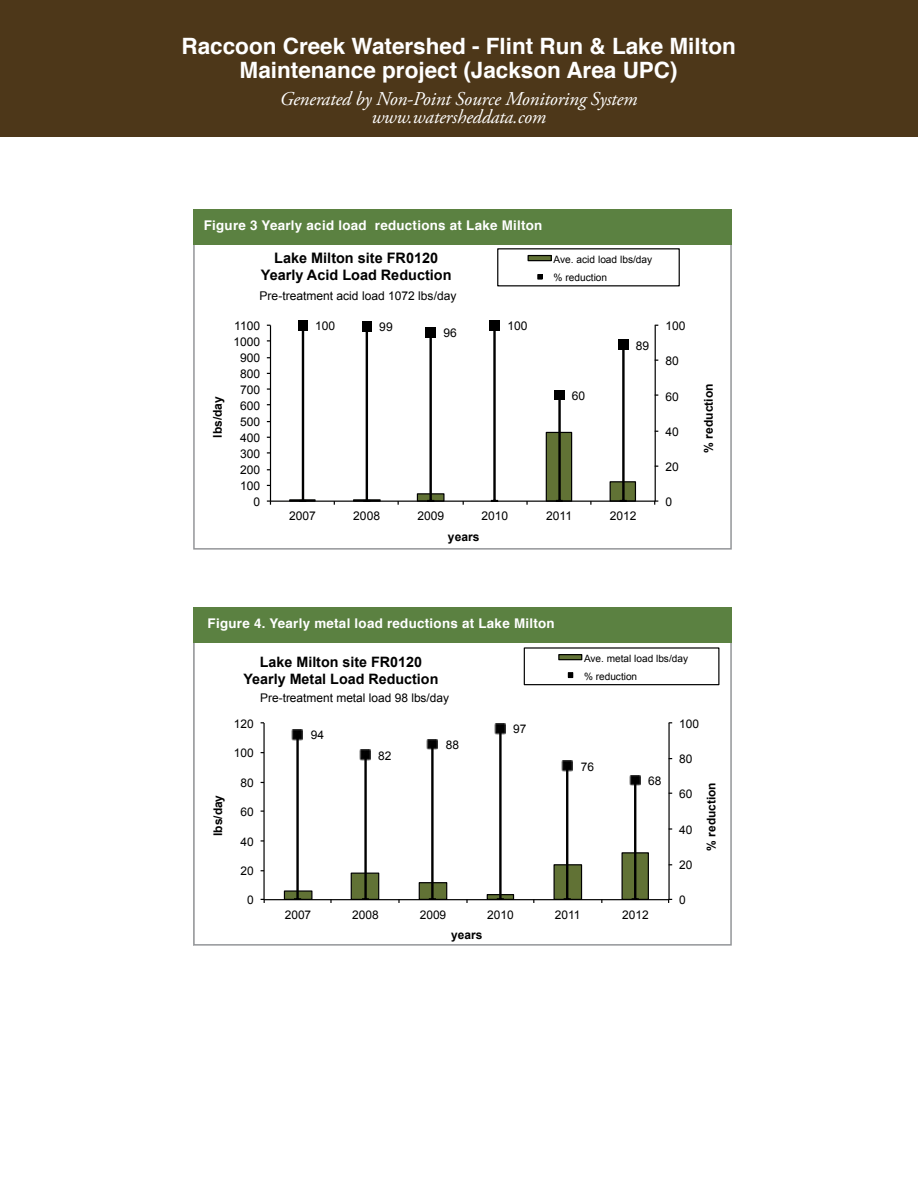
<style>
.page{position:relative;width:918px;height:1188px;background:#fff}
.page>*{position:absolute;margin:0;border:0;box-sizing:border-box;transform-origin:0 0}
.t1{font:700 22.5px/24px "Helvetica";color:#fff;text-align:center}
.t2{font:italic 19.5px "Adobe Garamond Pro";letter-spacing:-.01em;color:#fff}
.t3{font:700 14.4px/16.8px "Arial";color:#000;text-align:center}
.t4{font:700 14.25px/16.6px "Arial";color:#000;text-align:center}
.t5{font:700 13.35px "Helvetica";letter-spacing:.02em;color:#fff}
.t6{font:12px "Arial";color:#000}
.t7{font:700 12px "Arial";color:#000}
.t8{font:10.2px/18.5px "Arial";color:#000}
.t9{font:10.05px/18.3px "Arial";color:#000}
</style>
<div class="page">
<svg style="left:260px;top:647px;width:460px;height:256px"></svg>
<div style="left:193px;top:640px;width:539px;height:306px;border:2px solid #939598"></div>
<svg style="left:266px;top:248px;width:414px;height:257px"></svg>
<div style="left:193px;top:241px;width:539px;height:309px;border:2px solid #939598"></div>
<div style="left:193px;top:209px;width:539px;height:36px;background:#5b8141"></div>
<div style="left:193px;top:608px;width:539px;height:35px;background:#5b8141"></div>
<div style="left:0;top:0;width:918px;height:136px;background:#4d3719"></div>
<p class="t1" style="left:182px;top:35px;width:556px">Raccoon Creek Watershed - Flint Run &amp; Lake Milton<br>Maintenance project (Jackson Area UPC)</p>
<p class="t2" style="left:280px;top:87px;width:359px">Generated by Non-Point Source Monitoring System</p>
<p class="t2" style="left:371px;top:105px;width:176px">www.watersheddata.com</p>
<p class="t5" style="left:204px;top:214px;width:340px">Figure 3 Yearly acid load reductions at Lake Milton</p>
<p class="t7" style="left:210px;top:438px;width:43px;rotate:-90deg">lbs/day</p>
<p class="t3" style="left:261px;top:250px;width:192px">Lake Milton site FR0120<br>Yearly Acid Load Reduction</p>
<p class="t8" style="left:554px;top:250px;width:100px">Ave. acid load lbs/day % reduction</p>
<p class="t6" style="left:260px;top:288px;width:198px">Pre-treatment acid load 1072 lbs/day</p>
<p class="t6" style="left:234px;top:318px;width:27px">1100</p>
<p class="t6" style="left:233px;top:334px;width:28px">1000</p>
<p class="t6" style="left:240px;top:350px;width:22px">900</p>
<p class="t6" style="left:240px;top:366px;width:22px">800</p>
<p class="t6" style="left:240px;top:382px;width:22px">700</p>
<p class="t6" style="left:240px;top:398px;width:22px">600</p>
<p class="t6" style="left:240px;top:414px;width:22px">500</p>
<p class="t6" style="left:240px;top:430px;width:22px">400</p>
<p class="t6" style="left:240px;top:446px;width:22px">300</p>
<p class="t6" style="left:240px;top:462px;width:22px">200</p>
<p class="t6" style="left:240px;top:478px;width:22px">100</p>
<p class="t6" style="left:253px;top:494px;width:8px">0</p>
<p class="t6" style="left:315px;top:318px;width:22px">100</p>
<p class="t6" style="left:379px;top:319px;width:15px">99</p>
<p class="t6" style="left:443px;top:325px;width:15px">96</p>
<p class="t6" style="left:508px;top:318px;width:22px">100</p>
<p class="t6" style="left:572px;top:388px;width:15px">60</p>
<p class="t6" style="left:636px;top:338px;width:15px">89</p>
<p class="t6" style="left:289px;top:508px;width:28px">2007</p>
<p class="t6" style="left:353px;top:508px;width:28px">2008</p>
<p class="t6" style="left:417px;top:508px;width:28px">2009</p>
<p class="t6" style="left:482px;top:508px;width:28px">2010</p>
<p class="t6" style="left:546px;top:508px;width:27px">2011</p>
<p class="t6" style="left:610px;top:508px;width:28px">2012</p>
<p class="t7" style="left:448px;top:529px;width:33px">years</p>
<p class="t6" style="left:666px;top:318px;width:22px">100</p>
<p class="t6" style="left:666px;top:353px;width:15px">80</p>
<p class="t6" style="left:666px;top:388px;width:15px">60</p>
<p class="t6" style="left:666px;top:424px;width:15px">40</p>
<p class="t6" style="left:666px;top:459px;width:15px">20</p>
<p class="t6" style="left:666px;top:494px;width:8px">0</p>
<p class="t7" style="left:700px;top:453px;width:70px;rotate:-90deg">% reduction</p>
<p class="t5" style="left:208px;top:612px;width:349px">Figure 4. Yearly metal load reductions at Lake Milton</p>
<p class="t4" style="left:244px;top:655px;width:196px">Lake Milton site FR0120<br>Yearly Metal Load Reduction</p>
<p class="t9" style="left:584px;top:649px;width:106px">Ave. metal load lbs/day % reduction</p>
<p class="t6" style="left:260px;top:690px;width:190px">Pre-treatment metal load 98 lbs/day</p>
<p class="t7" style="left:210px;top:836px;width:43px;rotate:-90deg">lbs/day</p>
<p class="t6" style="left:234px;top:716px;width:21px">120</p>
<p class="t6" style="left:234px;top:745px;width:21px">100</p>
<p class="t6" style="left:240px;top:775px;width:15px">80</p>
<p class="t6" style="left:240px;top:804px;width:15px">60</p>
<p class="t6" style="left:240px;top:833px;width:15px">40</p>
<p class="t6" style="left:240px;top:863px;width:15px">20</p>
<p class="t6" style="left:247px;top:892px;width:8px">0</p>
<p class="t6" style="left:311px;top:727px;width:15px">94</p>
<p class="t6" style="left:378px;top:748px;width:15px">82</p>
<p class="t6" style="left:446px;top:737px;width:15px">88</p>
<p class="t6" style="left:513px;top:721px;width:15px">97</p>
<p class="t6" style="left:581px;top:759px;width:15px">76</p>
<p class="t6" style="left:648px;top:773px;width:15px">68</p>
<p class="t6" style="left:285px;top:907px;width:28px">2007</p>
<p class="t6" style="left:352px;top:907px;width:28px">2008</p>
<p class="t6" style="left:420px;top:907px;width:28px">2009</p>
<p class="t6" style="left:487px;top:907px;width:28px">2010</p>
<p class="t6" style="left:555px;top:907px;width:27px">2011</p>
<p class="t6" style="left:622px;top:907px;width:28px">2012</p>
<p class="t7" style="left:451px;top:927px;width:33px">years</p>
<p class="t6" style="left:679px;top:716px;width:21px">100</p>
<p class="t6" style="left:679px;top:751px;width:15px">80</p>
<p class="t6" style="left:679px;top:786px;width:15px">60</p>
<p class="t6" style="left:679px;top:822px;width:15px">40</p>
<p class="t6" style="left:679px;top:857px;width:15px">20</p>
<p class="t6" style="left:679px;top:892px;width:8px">0</p>
<p class="t7" style="left:703px;top:851px;width:70px;rotate:-90deg">% reduction</p>
</div>
